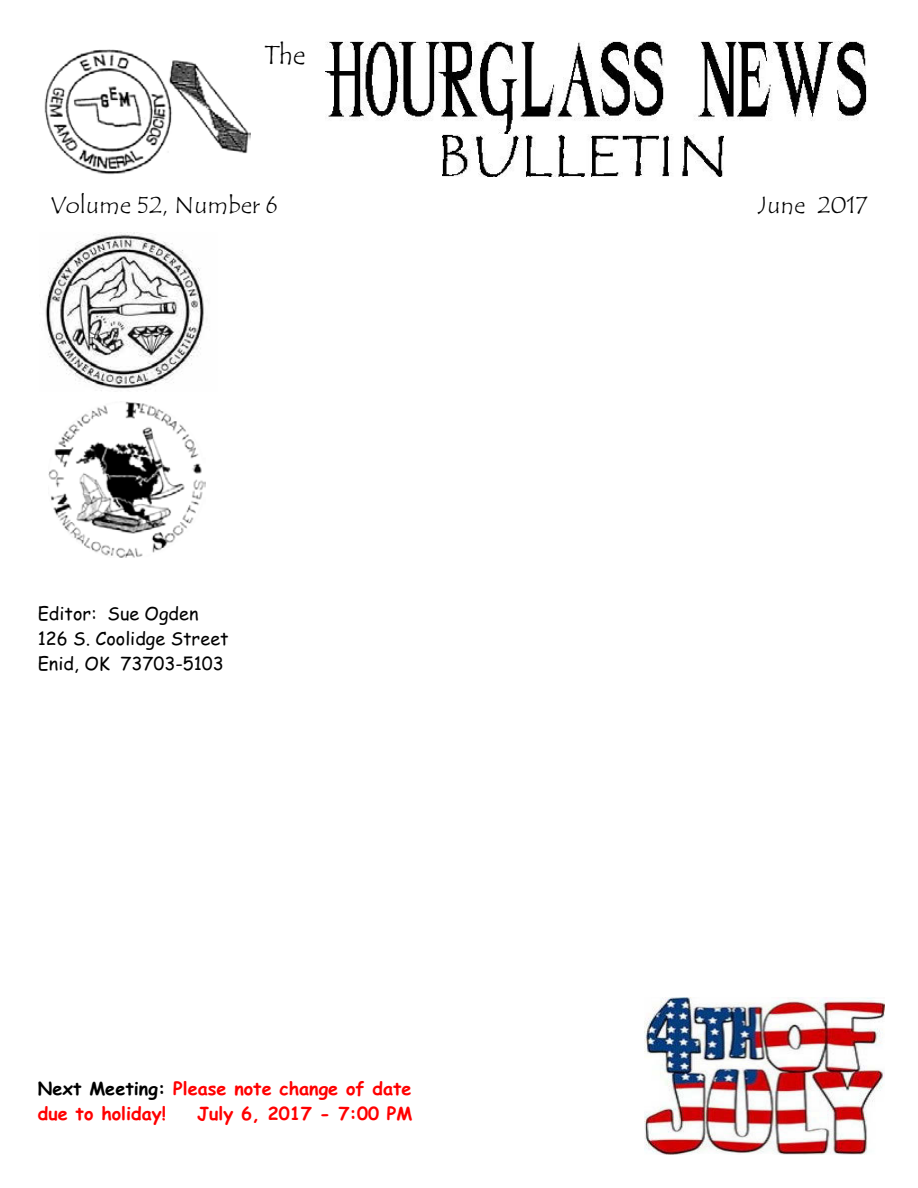
<style>
.page{position:relative;width:918px;height:1188px;background:#fff}
.page>*{position:absolute;margin:0;border:0;box-sizing:border-box;transform-origin:0 0}
.t1{font:27px "Tempus Sans ITC";color:#000}
.t2{font:24px "Tempus Sans ITC";color:#000}
.t3{font:700 18px/25px "Comic Sans MS";color:#f00}
.t4{font:18px/25px "Comic Sans MS";color:#000}
.s1{color:#000}
</style>
<div class="page">
<img style="left:644px;top:997px;width:241px;height:158px">
<img style="left:326px;top:41px;width:541px;height:100px">
<img style="left:443px;top:135px;width:281px;height:41px">
<img style="left:40px;top:232px;width:164px;height:159px">
<img style="left:49px;top:401px;width:156px;height:157px">
<img style="left:44px;top:49px;width:207px;height:126px">
<h1 class="t1" style="left:264px;top:40px;width:43px">The</h1>
<h2 class="t2" style="left:50px;top:192px;width:230px">Volume 52, Number 6</h2>
<h2 class="t2" style="left:758px;top:192px;width:111px">June 2017</h2>
<p class="t4" style="left:38px;top:603px;width:192px">Editor: Sue Ogden<br>126 S. Coolidge Street<br>Enid, OK 73703-5103</p>
<p class="t3" style="left:38px;top:1078px;width:375px"><span class="s1">Next Meeting:</span> Please note change of date due to holiday!</p>
<p class="t3" style="left:197px;top:1103px;width:217px">July 6, 2017 - 7:00 PM</p>
</div>
